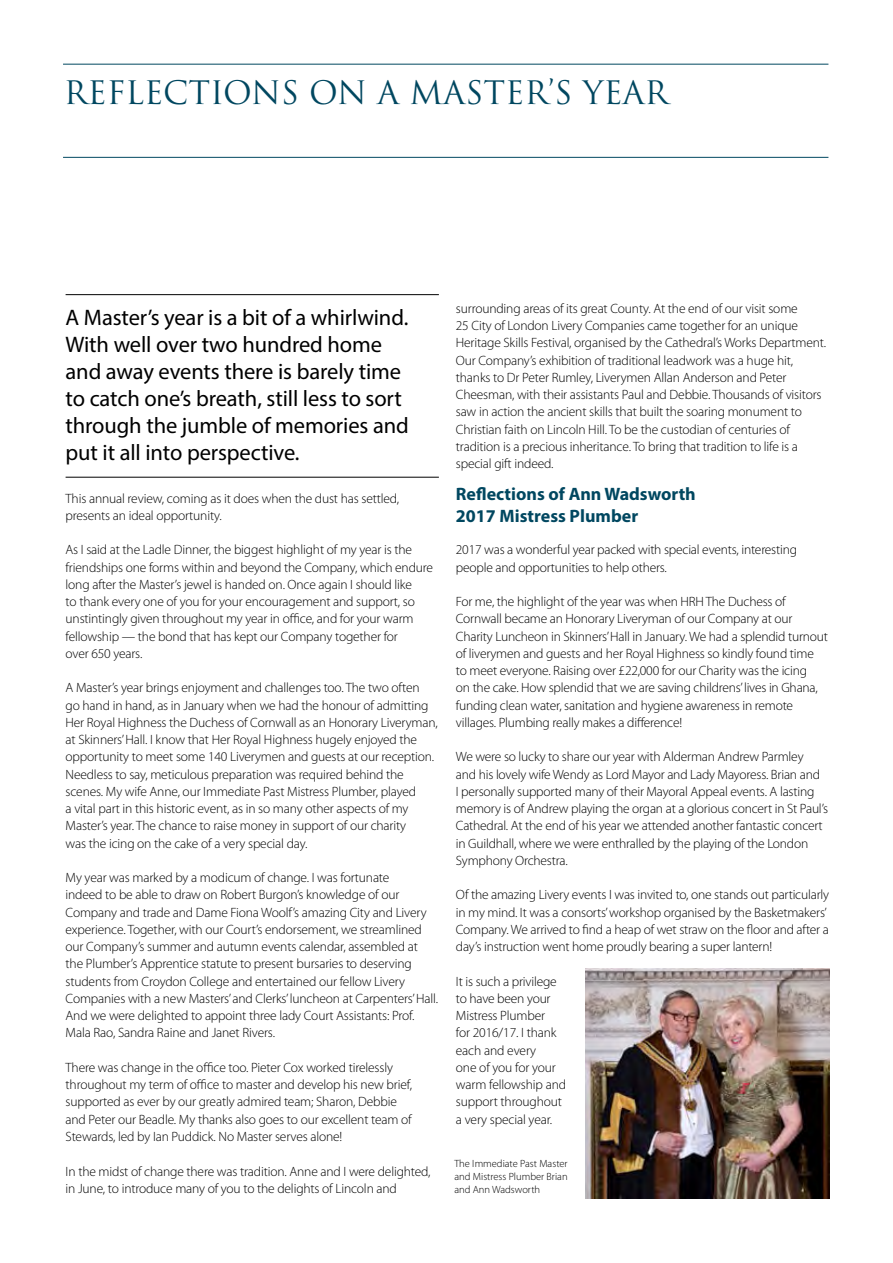
<style>
.page{position:relative;width:893px;height:1263px;background:#fff}
.page>*{position:absolute;margin:0;border:0;box-sizing:border-box;transform-origin:0 0}
.t1{font:31.5px "Trajan Pro";color:#004760}
.t2{font:22.5px/27px "Myriad Pro";letter-spacing:-.005em;color:#000}
.t3{font:700 18px/21.6px "Myriad Pro";color:#004760}
.t4{font:300 13.5px/17.2px "Myriad Pro";letter-spacing:-.01em;color:#000}
.t5{font:300 10.5px/12.8px "Myriad Pro";color:#000;text-align:justify}
</style>
<div class="page">
<hr style="left:66px;top:294px;width:373px;height:1px;background:#000">
<hr style="left:66px;top:477px;width:373px;height:1px;background:#000">
<hr style="left:63px;top:157px;width:765px;height:1px;background:#004760">
<hr style="left:63px;top:64px;width:765px;height:1px;background:#004760">
<img style="left:585px;top:969px;width:244px;height:229px">
<h1 class="t1" style="left:64px;top:73px;width:606px">REFLECTIONS ON A MASTER’S YEAR</h1>
<h2 class="t2" style="left:66px;top:303px;width:345px">A Master’s year is a bit of a whirlwind.<br>With well over two hundred home and away events there is barely time to catch one’s breath, still less to sort through the jumble of memories and put it all into perspective.</h2>
<p class="t4" style="left:66px;top:490px;width:335px">This annual review, coming as it does when the dust has settled, presents an ideal opportunity.</p>
<p class="t4" style="left:66px;top:541px;width:369px">As I said at the Ladle Dinner, the biggest highlight of my year is the friendships one forms within and beyond the Company, which endure long after the Master’s jewel is handed on. Once again I should like<br>to thank every one of you for your encouragement and support, so unstintingly given throughout my year in office, and for your warm fellowship — the bond that has kept our Company together for<br>over 650 years.</p>
<p class="t4" style="left:66px;top:679px;width:374px">A Master’s year brings enjoyment and challenges too. The two often<br>go hand in hand, as in January when we had the honour of admitting Her Royal Highness the Duchess of Cornwall as an Honorary Liveryman, at Skinners’ Hall. I know that Her Royal Highness hugely enjoyed the opportunity to meet some 140 Liverymen and guests at our reception.<br>Needless to say, meticulous preparation was required behind the scenes. My wife Anne, our Immediate Past Mistress Plumber, played<br>a vital part in this historic event, as in so many other aspects of my Master’s year. The chance to raise money in support of our charity<br>was the icing on the cake of a very special day.</p>
<p class="t4" style="left:66px;top:869px;width:374px">My year was marked by a modicum of change. I was fortunate<br>indeed to be able to draw on Robert Burgon’s knowledge of our Company and trade and Dame Fiona Woolf’s amazing City and Livery experience. Together, with our Court’s endorsement, we streamlined our Company’s summer and autumn events calendar, assembled at the Plumber’s Apprentice statute to present bursaries to deserving students from Croydon College and entertained our fellow Livery Companies with a new Masters’ and Clerks’ luncheon at Carpenters’ Hall.<br>And we were delighted to appoint three lady Court Assistants: Prof.<br>Mala Rao, Sandra Raine and Janet Rivers.</p>
<p class="t4" style="left:66px;top:1059px;width:348px">There was change in the office too. Pieter Cox worked tirelessly throughout my term of office to master and develop his new brief, supported as ever by our greatly admired team; Sharon, Debbie and Peter our Beadle. My thanks also goes to our excellent team of Stewards, led by Ian Puddick. No Master serves alone!</p>
<p class="t4" style="left:66px;top:1162px;width:367px">In the midst of change there was tradition. Anne and I were delighted, in June, to introduce many of you to the delights of Lincoln and</p>
<p class="t4" style="left:456px;top:300px;width:372px">surrounding areas of its great County. At the end of our visit some<br>25 City of London Livery Companies came together for an unique Heritage Skills Festival, organised by the Cathedral’s Works Department.<br>Our Company’s exhibition of traditional leadwork was a huge hit, thanks to Dr Peter Rumley, Liverymen Allan Anderson and Peter Cheesman, with their assistants Paul and Debbie. Thousands of visitors saw in action the ancient skills that built the soaring monument to Christian faith on Lincoln Hill. To be the custodian of centuries of tradition is a precious inheritance. To bring that tradition to life is a special gift indeed.</p>
<h3 class="t3" style="left:456px;top:483px;width:241px">Reflections of Ann Wadsworth<br>2017 Mistress Plumber</h3>
<p class="t4" style="left:456px;top:541px;width:343px">2017 was a wonderful year packed with special events, interesting people and opportunities to help others.</p>
<p class="t4" style="left:456px;top:593px;width:374px">For me, the highlight of the year was when HRH The Duchess of Cornwall became an Honorary Liveryman of our Company at our Charity Luncheon in Skinners’ Hall in January. We had a splendid turnout of liverymen and guests and her Royal Highness so kindly found time to meet everyone. Raising over £22,000 for our Charity was the icing<br>on the cake. How splendid that we are saving childrens’ lives in Ghana, funding clean water, sanitation and hygiene awareness in remote villages. Plumbing really makes a difference!</p>
<p class="t4" style="left:456px;top:748px;width:374px">We were so lucky to share our year with Alderman Andrew Parmley<br>and his lovely wife Wendy as Lord Mayor and Lady Mayoress. Brian and<br>I personally supported many of their Mayoral Appeal events. A lasting memory is of Andrew playing the organ at a glorious concert in St Paul’s Cathedral. At the end of his year we attended another fantastic concert in Guildhall, where we were enthralled by the playing of the London Symphony Orchestra.</p>
<p class="t4" style="left:456px;top:886px;width:375px">Of the amazing Livery events I was invited to, one stands out particularly in my mind. It was a consorts’ workshop organised by the Basketmakers’ Company. We arrived to find a heap of wet straw on the floor and after a day’s instruction went home proudly bearing a super lantern!</p>
<p class="t4" style="left:456px;top:973px;width:112px">It is such a privilege to have been your<br>Mistress Plumber<br>for 2016/17. I thank each and every<br>one of you for your warm fellowship and support throughout a very special year.</p>
<p class="t5" style="left:454px;top:1157px;width:115px">The Immediate Past Master and Mistress Plumber Brian and Ann Wadsworth</p>
</div>
